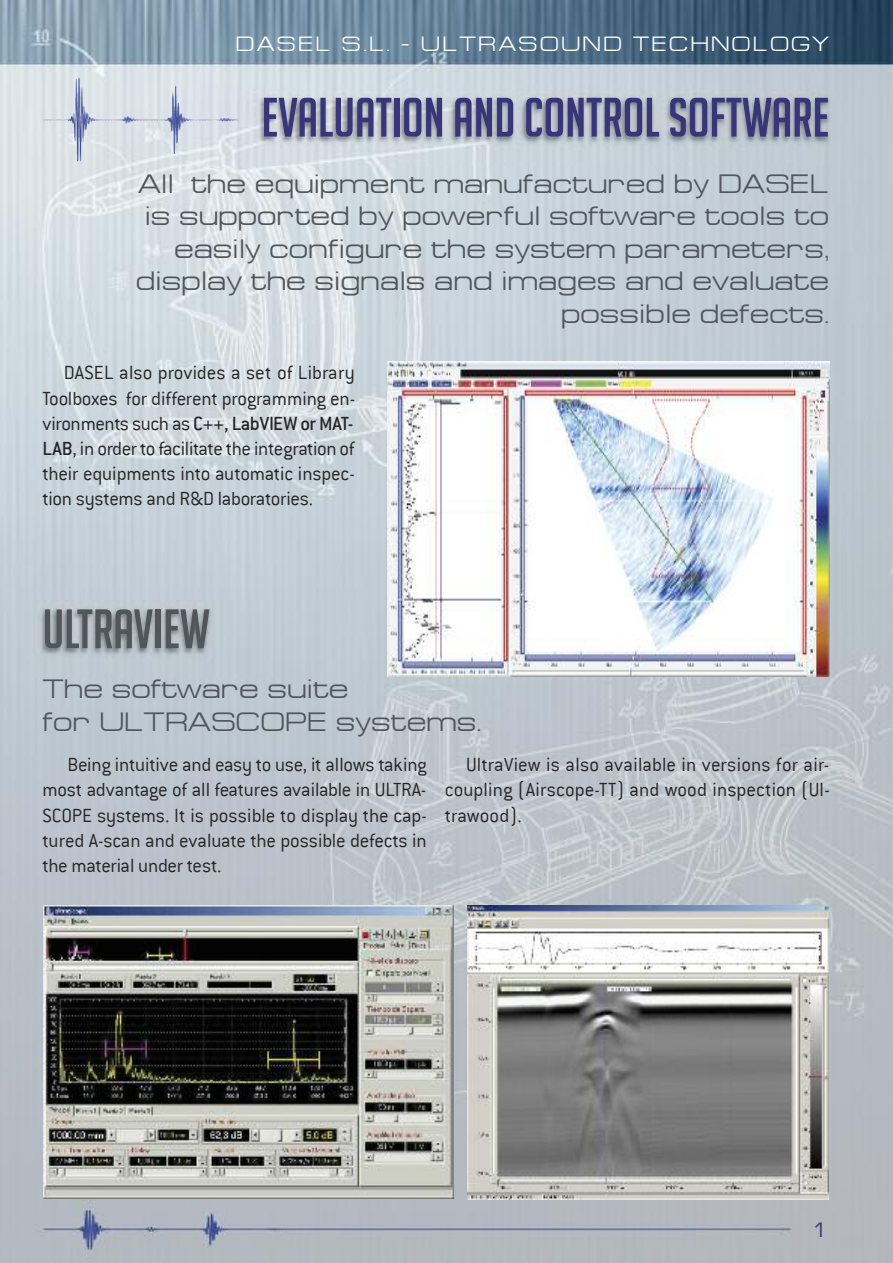
<style>
.page{position:relative;width:893px;height:1263px;background:#fff}
.page>*{position:absolute;margin:0;border:0;box-sizing:border-box;transform-origin:0 0}
.t1{font:54px "Big Noodle Titling";color:#363679}
.t2{font:54px "Big Noodle Titling";color:#50565c}
.t3{font:27px/32.4px "Europe Ext";color:#50565c;text-align:right}
.t4{font:300 21px/25.2px "Conduit ITC";letter-spacing:-.01em;color:#272627;text-align:justify}
.t5{font:21px "Europe Ext";letter-spacing:.1em;color:#fff}
.t6{font:21px "Europe Ext";color:#363679}
.s1{font-weight:500}
</style>
<div class="page">
<img style="left:0;top:0;width:893px;height:1263px">
<img style="left:182px;top:89px;width:669px;height:77px">
<img style="left:467px;top:905px;width:361px;height:294px">
<img style="left:32px;top:601px;width:240px;height:76px">
<img style="left:43px;top:905px;width:411px;height:293px">
<img style="left:78px;top:78px;width:161px;height:45px">
<img style="left:388px;top:362px;width:441px;height:314px">
<p class="t5" style="left:236px;top:32px;width:595px">DASEL S.L. - ULTRASOUND TECHNOLOGY</p>
<h1 class="t1" style="left:262px;top:88px;width:569px">EVALUATION AND CONTROL SOFTWARE</h1>
<p class="t3" style="left:136px;top:168px;width:695px">All the equipment manufactured by DASEL is supported by powerful software tools to easily configure the system parameters, display the signals and images and evaluate possible defects.</p>
<p class="t4" style="left:43px;top:360px;width:314px;text-indent:21px">DASEL also provides a set of Library Toolboxes for different programming en&shy;vironments such as <span class="s1">C++, LabVIEW or MAT-LAB</span>, in order to facilitate the integration of their equipments into automatic inspec&shy;tion systems and R&amp;D laboratories.</p>
<h1 class="t2" style="left:43px;top:600px;width:169px">ULTRAVIEW</h1>
<p class="t3" style="left:43px;top:673px;width:440px;text-align:left">The software suite<br>for ULTRASCOPE systems.</p>
<p class="t4" style="left:43px;top:752px;width:386px;text-indent:25px">Being intuitive and easy to use, it allows taking most advantage of all features available in ULTRA-SCOPE systems. It is possible to display the cap&shy;tured A-scan and evaluate the possible defects in the material under test.</p>
<p class="t4" style="left:445px;top:752px;width:386px;text-indent:21px">UltraView is also available in versions for air&shy;coupling (Airscope-TT) and wood inspection (Ul&shy;trawood).</p>
<p class="t6" style="left:811px;top:1218px;width:20px">1</p>
</div>
